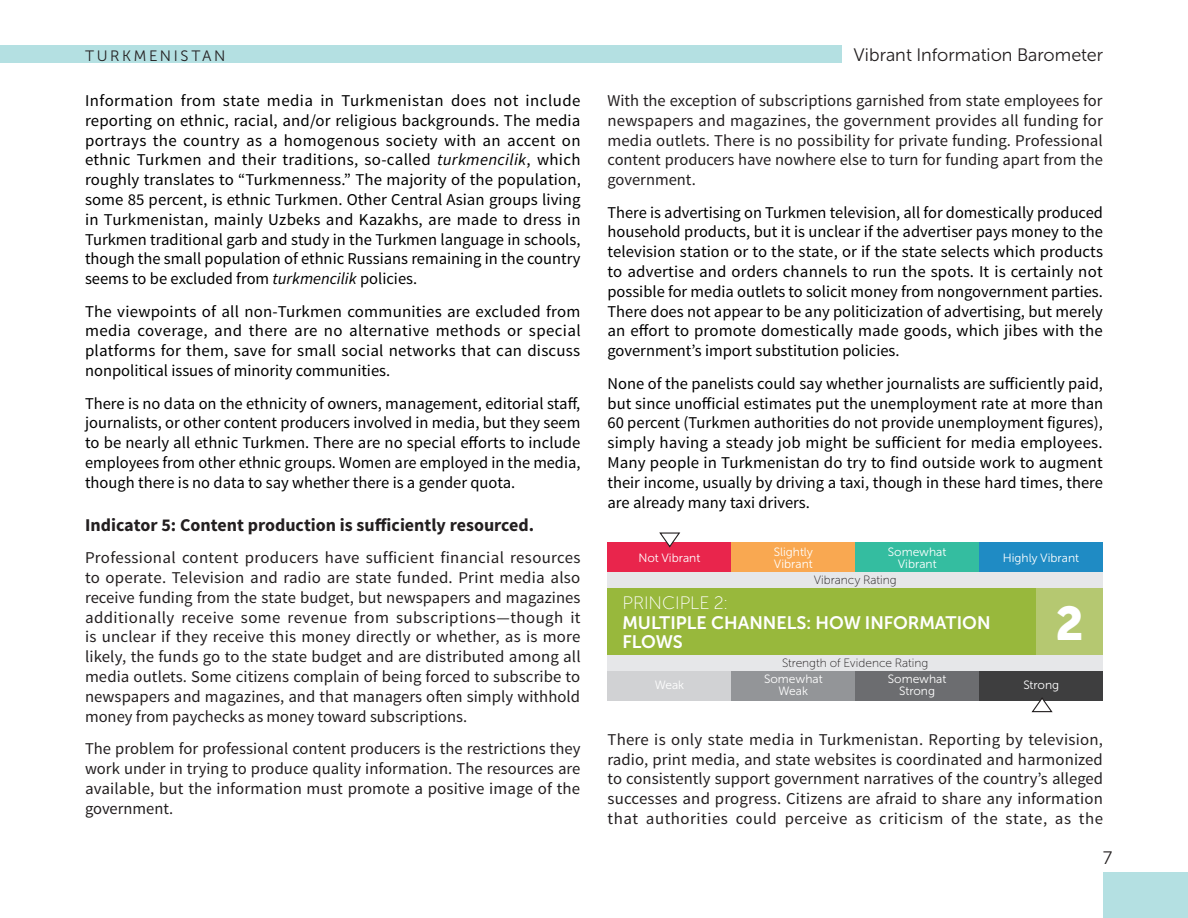
<style>
.page{position:relative;width:1188px;height:918px;background:#fff}
.page>*{position:absolute;margin:0;border:0;box-sizing:border-box;transform-origin:0 0}
.t1{font:47.1px "Museo Sans Cyrl 900";color:#fff}
.Indicator{font:700 18px "Source Sans Pro";color:#231f20}
.t2{font:18px/19.5px "Museo Sans Cyrl 700";color:#fff}
.t3{font:18px "Museo Sans Cyrl 300";color:#231f20}
.t4{font:18px "Museo Sans Cyrl 100";color:#fff}
.t5{font:16.5px/19.8px "Source Sans Pro";color:#000;text-align:justify}
.t6{font:16.5px/19.8px "Source Sans Pro";color:#231f20;text-align:justify}
.t7{font:15px "Museo Sans Cyrl 300";letter-spacing:.175em;color:#231f20}
.t8{font:12px "Museo Sans Cyrl 300";color:#fff}
.t9{font:12px "Museo Sans Cyrl 100";color:#231f20}
.s1{font-style:italic}
</style>
<div class="page">
<div style="left:1103px;top:872px;width:85px;height:46px;background:#b4e0e2"></div>
<div style="left:0;top:45px;width:842px;height:18px;background:#b4e0e2"></div>
<div style="left:608px;top:655px;width:495px;height:17px;background:#e6e7e9"></div>
<div style="left:608px;top:572px;width:495px;height:16px;background:#e6e7e9"></div>
<div style="left:608px;top:588px;width:495px;height:67px;background:#98b83c"></div>
<div style="left:1036px;top:588px;width:67px;height:67px;background:#b5c871"></div>
<div style="left:855px;top:542px;width:124px;height:30px;background:#34bda0"></div>
<div style="left:979px;top:542px;width:124px;height:30px;background:#1f8bc4"></div>
<div style="left:731px;top:542px;width:124px;height:30px;background:#f9a851"></div>
<div style="left:608px;top:542px;width:123px;height:30px;background:#e9254c"></div>
<svg style="left:659px;top:532px;width:22px;height:16px"></svg>
<div style="left:855px;top:672px;width:124px;height:29px;background:#6c6d70"></div>
<div style="left:979px;top:672px;width:124px;height:29px;background:#3e3e3f"></div>
<div style="left:731px;top:672px;width:124px;height:29px;background:#939598"></div>
<div style="left:608px;top:672px;width:123px;height:29px;background:#d1d2d4"></div>
<svg style="left:1031px;top:697px;width:22px;height:16px"></svg>
<p class="t7" style="left:85px;top:48px;width:142px">TURKMENISTAN</p>
<p class="t5" style="left:85px;top:91px;width:497px">Information from state media in Turkmenistan does not include reporting on ethnic, racial, and/or religious backgrounds. The media portrays the country as a homogenous society with an accent on ethnic Turkmen and their traditions, so-called <span class="s1">turkmencilik</span>, which roughly translates to “Turkmenness.” The majority of the population, some 85 percent, is ethnic Turkmen. Other Central Asian groups living in Turkmenistan, mainly Uzbeks and Kazakhs, are made to dress in Turkmen traditional garb and study in the Turkmen language in schools, though the small population of ethnic Russians remaining in the country seems to be excluded from <span class="s1">turkmencilik</span> policies.</p>
<p class="t5" style="left:85px;top:302px;width:497px">The viewpoints of all non-Turkmen communities are excluded from media coverage, and there are no alternative methods or special platforms for them, save for small social networks that can discuss nonpolitical issues of minority communities.</p>
<p class="t5" style="left:85px;top:394px;width:497px">There is no data on the ethnicity of owners, management, editorial staff, journalists, or other content producers involved in media, but they seem to be nearly all ethnic Turkmen. There are no special efforts to include employees from other ethnic groups. Women are employed in the media, though there is no data to say whether there is a gender quota.</p>
<p class="Indicator" style="left:85px;top:513px;width:451px">Indicator 5: Content production is sufficiently resourced.</p>
<p class="t6" style="left:85px;top:548px;width:497px">Professional content producers have sufficient financial resources to operate. Television and radio are state funded. Print media also receive funding from the state budget, but newspapers and magazines additionally receive some revenue from subscriptions—though it is unclear if they receive this money directly or whether, as is more likely, the funds go to the state budget and are distributed among all media outlets. Some citizens complain of being forced to subscribe to newspapers and magazines, and that managers often simply withhold money from paychecks as money toward subscriptions.</p>
<p class="t6" style="left:85px;top:739px;width:497px">The problem for professional content producers is the restrictions they work under in trying to produce quality information. The resources are available, but the information must promote a positive image of the government.</p>
<p class="t3" style="left:854px;top:45px;width:251px">Vibrant Information Barometer</p>
<p class="t6" style="left:608px;top:91px;width:497px">With the exception of subscriptions garnished from state employees for newspapers and magazines, the government provides all funding for media outlets. There is no possibility for private funding. Professional content producers have nowhere else to turn for funding apart from the government.</p>
<p class="t5" style="left:608px;top:203px;width:497px">There is advertising on Turkmen television, all for domestically produced household products, but it is unclear if the advertiser pays money to the television station or to the state, or if the state selects which products to advertise and orders channels to run the spots. It is certainly not possible for media outlets to solicit money from nongovernment parties.<br>There does not appear to be any politicization of advertising, but merely an effort to promote domestically made goods, which jibes with the government’s import substitution policies.</p>
<p class="t5" style="left:608px;top:374px;width:497px">None of the panelists could say whether journalists are sufficiently paid, but since unofficial estimates put the unemployment rate at more than 60 percent (Turkmen authorities do not provide unemployment figures), simply having a steady job might be sufficient for media employees.<br>Many people in Turkmenistan do try to find outside work to augment their income, usually by driving a taxi, though in these hard times, there are already many taxi drivers.</p>
<p class="t8" style="left:639px;top:551px;width:63px">Not Vibrant</p>
<p class="t8" style="left:774px;top:545px;width:41px">Slightly</p>
<p class="t8" style="left:774px;top:557px;width:40px">Vibrant</p>
<p class="t8" style="left:888px;top:545px;width:60px">Somewhat</p>
<p class="t8" style="left:898px;top:557px;width:40px">Vibrant</p>
<p class="t8" style="left:1003px;top:551px;width:78px">Highly Vibrant</p>
<p class="t9" style="left:814px;top:573px;width:84px">Vibrancy Rating</p>
<p class="t4" style="left:623px;top:594px;width:107px">PRINCIPLE 2:</p>
<p class="t2" style="left:623px;top:613px;width:370px">MULTIPLE CHANNELS: HOW INFORMATION<br>FLOWS</p>
<p class="t1" style="left:1056px;top:597px;width:30px">2</p>
<p class="t9" style="left:782px;top:657px;width:148px">Strength of Evidence Rating</p>
<p class="t8" style="left:655px;top:679px;width:31px">Weak</p>
<p class="t8" style="left:764px;top:673px;width:60px">Somewhat</p>
<p class="t8" style="left:779px;top:685px;width:31px">Weak</p>
<p class="t8" style="left:888px;top:673px;width:60px">Somewhat</p>
<p class="t8" style="left:899px;top:685px;width:37px">Strong</p>
<p class="t8" style="left:1023px;top:679px;width:37px">Strong</p>
<p class="t6" style="left:608px;top:730px;width:497px">There is only state media in Turkmenistan. Reporting by television, radio, print media, and state websites is coordinated and harmonized to consistently support government narratives of the country’s alleged successes and progress. Citizens are afraid to share any information that authorities could perceive as criticism of the state, as the</p>
<p class="t3" style="left:1103px;top:848px;width:11px">7</p>
</div>
